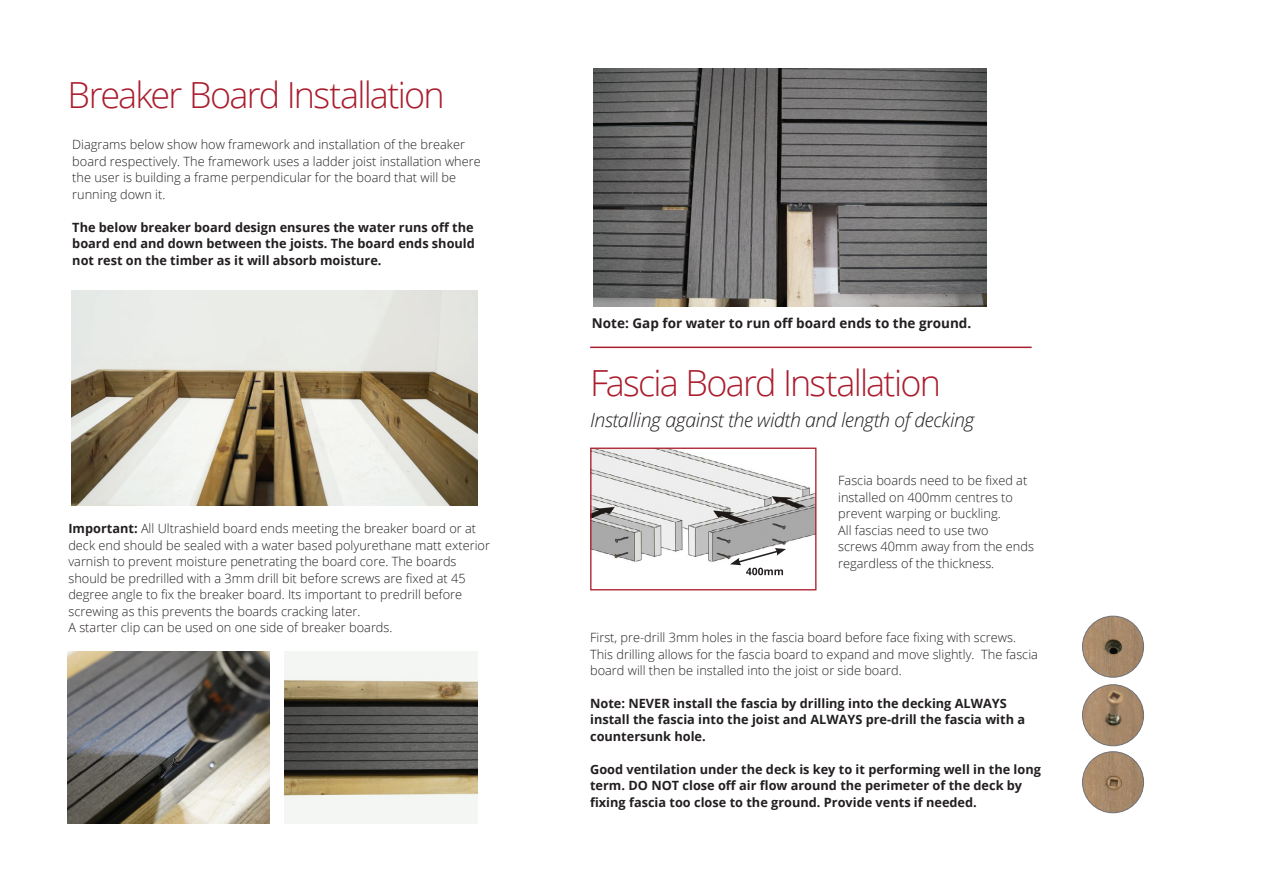
<style>
.page{position:relative;width:1263px;height:893px;background:#fff}
.page>*{position:absolute;margin:0;border:0;box-sizing:border-box;transform-origin:0 0}
.Boxed_title_white{font:300 36px "Open Sans";letter-spacing:-.05em;color:#aa1d2d}
.t1{font:italic 300 19.5px "Open Sans";letter-spacing:-.02em;color:#231f20}
.t2{font:700 13.5px "Open Sans";color:#231f20}
.t3{font:300 12.75px/16.5px "Open Sans";color:#231f20}
.t4{font:700 12.75px/16.5px "Open Sans";color:#231f20;text-align:justify}
.t5{font:700 12.75px/16.5px "Open Sans";color:#231f20}
.s1{font-style:inherit}
.s2{font-weight:700}
</style>
<div class="page">
<hr style="left:590px;top:347px;width:442px;height:1px;background:#aa1d2d">
<img style="left:592px;top:450px;width:222px;height:126px">
<div style="left:590px;top:448px;width:226px;height:142px;border:1px solid #aa1e2d"></div>
<svg style="left:730px;top:548px;width:56px;height:27px"></svg>
<img style="left:1082px;top:616px;width:61px;height:61px;border-radius:31px">
<div style="left:1082px;top:616px;width:62px;height:61px;border:1px solid #717074;border-radius:50%"></div>
<img style="left:1082px;top:685px;width:61px;height:61px;border-radius:31px">
<div style="left:1082px;top:684px;width:62px;height:62px;border:1px solid #717074;border-radius:50%"></div>
<img style="left:1082px;top:752px;width:61px;height:61px;border-radius:31px">
<div style="left:1082px;top:751px;width:62px;height:62px;border:1px solid #717074;border-radius:50%"></div>
<img style="left:72px;top:291px;width:405px;height:214px">
<img style="left:593px;top:68px;width:393px;height:239px">
<img style="left:68px;top:652px;width:202px;height:172px">
<img style="left:284px;top:652px;width:193px;height:172px">
<p class="Boxed_title_white" style="left:68px;top:70px;width:379px">Breaker Board Installation</p>
<p class="t3" style="left:72px;top:136px;width:410px">Diagrams below show how framework and installation of the breaker board respectively. The framework uses a ladder joist installation where the user is building a frame perpendicular for the board that will be running down it.</p>
<p class="t4" style="left:72px;top:218px;width:404px"><span class="s1">The below breaker board design ensures the water runs off the </span>board end and down between the joists. The board ends should not rest on the timber as it will absorb moisture.</p>
<p class="t3" style="left:68px;top:520px;width:423px"><span class="s2">Important:</span> All Ultrashield board ends meeting the breaker board or at deck end should be sealed with a water based polyurethane matt exterior varnish to prevent moisture penetrating the board core. The boards should be predrilled with a 3mm drill bit before screws are fixed at 45 degree angle to fix the breaker board. Its important to predrill before screwing as this prevents the boards cracking later.</p>
<p class="t3" style="left:68px;top:619px;width:326px">A starter clip can be used on one side of breaker boards.</p>
<p class="t2" style="left:592px;top:314px;width:381px">Note: Gap for water to run off board ends to the ground.</p>
<p class="Boxed_title_white" style="left:590px;top:358px;width:352px">Fascia Board Installation</p>
<p class="t1" style="left:590px;top:406px;width:386px">Installing against the width and length of decking</p>
<p class="t3" style="left:838px;top:472px;width:191px">Fascia boards need to be fixed at installed on 400mm centres to prevent warping or buckling.</p>
<p class="t3" style="left:838px;top:522px;width:152px">All fascias need to use two</p>
<p class="t3" style="left:838px;top:538px;width:197px">screws 40mm away from the ends regardless of the thickness.</p>
<p class="t3" style="left:590px;top:629px;width:449px">First, pre-drill 3mm holes in the fascia board before face fixing with screws.<br>This drilling allows for the fascia board to expand and move slightly. The fascia board will then be installed into the joist or side board.</p>
<p class="t4" style="left:590px;top:695px;width:436px;text-align:left">Note: NEVER install the fascia by drilling into the decking ALWAYS install the fascia into the joist and ALWAYS pre-drill the fascia with a countersunk hole.</p>
<p class="t5" style="left:590px;top:761px;width:452px"><span class="s1">Good ventilation under the deck is key to it performing well in the long </span>term. DO NOT close off air flow around the perimeter of the deck by fixing fascia too close to the ground. Provide vents if needed.</p>
</div>
